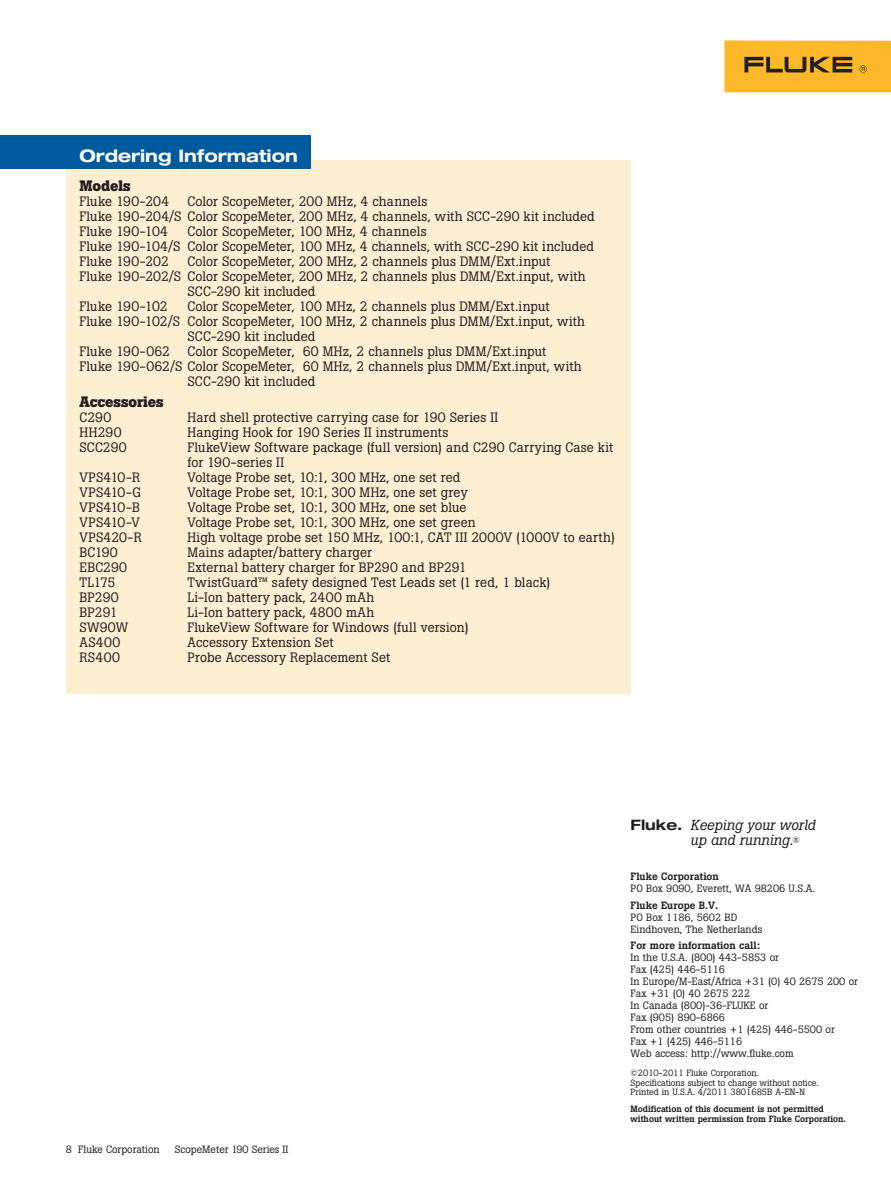
<style>
.page{position:relative;width:891px;height:1188px;background:#fff}
.page>*{position:absolute;margin:0;border:0;box-sizing:border-box;transform-origin:0 0}
.t1{font:700 expanded 17.25px "Helvetica Neue";color:#fff}
.t2{font:700 15px "Boton Pro";letter-spacing:-.005em;color:#231f20}
.t3{font:italic 14.4px/14.4px "Boton Pro";color:#231f20}
.t4{font:13.5px/15px "Boton Pro";letter-spacing:.01em;color:#231f20}
.t5{font:10.5px/12px "Boton Pro";color:#231f20}
.t6{font:500 10.5px "Boton Pro";color:#231f20}
.t7{font:9px/9.8px "Boton Pro";color:#231f20}
.t8{font:500 9px/9.8px "Boton Pro";letter-spacing:-.005em;color:#231f20}
.s1{font-family:"Helvetica Neue";font-weight:700;font-style:normal;font-stretch:expanded}
.s2{font-style:normal;font-size:9px}
</style>
<div class="page">
<div style="left:724px;top:40px;width:167px;height:52px;background:#fcb828"></div>
<svg style="left:744px;top:57px;width:108px;height:15px"></svg>
<svg style="left:860px;top:65px;width:7px;height:8px"></svg>
<div style="left:66px;top:160px;width:565px;height:533px;background:#feefd2"></div>
<div style="left:0;top:135px;width:310px;height:34px;background:#015a9d"></div>
<p class="t1" style="left:80px;top:145px;width:220px">Ordering Information</p>
<p class="t2" style="left:80px;top:176px;width:53px">Models</p>
<p class="t4" style="left:80px;top:194px;width:91px">Fluke 190-204</p>
<p class="t4" style="left:80px;top:194px;width:517px;text-indent:108px">Color ScopeMeter, 200 MHz, 4 channels<br>Fluke 190-204/S Color ScopeMeter, 200 MHz, 4 channels, with SCC-290 kit included<br>Fluke 190-104</p>
<p class="t4" style="left:80px;top:224px;width:516px;text-indent:108px">Color ScopeMeter, 100 MHz, 4 channels<br>Fluke 190-104/S Color ScopeMeter, 100 MHz, 4 channels, with SCC-290 kit included<br>Fluke 190-202</p>
<p class="t4" style="left:188px;top:254px;width:364px">Color ScopeMeter, 200 MHz, 2 channels plus DMM/Ext.input</p>
<p class="t4" style="left:80px;top:269px;width:508px">Fluke 190-202/S Color ScopeMeter, 200 MHz, 2 channels plus DMM/Ext.input, with</p>
<p class="t4" style="left:188px;top:284px;width:130px">SCC-290 kit included</p>
<p class="t4" style="left:80px;top:299px;width:90px">Fluke 190-102</p>
<p class="t4" style="left:188px;top:299px;width:364px">Color ScopeMeter, 100 MHz, 2 channels plus DMM/Ext.input</p>
<p class="t4" style="left:80px;top:314px;width:507px">Fluke 190-102/S Color ScopeMeter, 100 MHz, 2 channels plus DMM/Ext.input, with</p>
<p class="t4" style="left:188px;top:329px;width:130px">SCC-290 kit included</p>
<p class="t4" style="left:80px;top:344px;width:92px">Fluke 190-062</p>
<p class="t4" style="left:188px;top:344px;width:360px">Color ScopeMeter, 60 MHz, 2 channels plus DMM/Ext.input</p>
<p class="t4" style="left:80px;top:359px;width:504px">Fluke 190-062/S Color ScopeMeter, 60 MHz, 2 channels plus DMM/Ext.input, with</p>
<p class="t4" style="left:188px;top:374px;width:130px">SCC-290 kit included</p>
<p class="t2" style="left:80px;top:393px;width:86px">Accessories</p>
<p class="t4" style="left:80px;top:410px;width:33px">C290</p>
<p class="t4" style="left:188px;top:410px;width:312px">Hard shell protective carrying case for 190 Series II</p>
<p class="t4" style="left:80px;top:425px;width:44px">HH290</p>
<p class="t4" style="left:188px;top:425px;width:262px">Hanging Hook for 190 Series II instruments</p>
<p class="t4" style="left:80px;top:440px;width:49px">SCC290</p>
<p class="t4" style="left:188px;top:440px;width:427px">FlukeView Software package (full version) and C290 Carrying Case kit for 190-series II</p>
<p class="t4" style="left:80px;top:470px;width:62px">VPS410-R</p>
<p class="t4" style="left:188px;top:470px;width:275px">Voltage Probe set, 10:1, 300 MHz, one set red</p>
<p class="t4" style="left:80px;top:485px;width:63px">VPS410-G</p>
<p class="t4" style="left:188px;top:485px;width:282px">Voltage Probe set, 10:1, 300 MHz, one set grey</p>
<p class="t4" style="left:80px;top:500px;width:62px">VPS410-B</p>
<p class="t4" style="left:188px;top:500px;width:280px">Voltage Probe set, 10:1, 300 MHz, one set blue</p>
<p class="t4" style="left:80px;top:515px;width:62px">VPS410-V</p>
<p class="t4" style="left:188px;top:515px;width:290px">Voltage Probe set, 10:1, 300 MHz, one set green</p>
<p class="t4" style="left:80px;top:530px;width:64px">VPS420-R</p>
<p class="t4" style="left:188px;top:530px;width:429px">High voltage probe set 150 MHz, 100:1, CAT III 2000V (1000V to earth)</p>
<p class="t4" style="left:80px;top:545px;width:40px">BC190</p>
<p class="t4" style="left:188px;top:545px;width:186px">Mains adapter/battery charger</p>
<p class="t4" style="left:80px;top:560px;width:49px">EBC290</p>
<p class="t4" style="left:188px;top:560px;width:281px">External battery charger for BP290 and BP291</p>
<p class="t4" style="left:80px;top:575px;width:37px">TL175</p>
<p class="t4" style="left:188px;top:575px;width:364px">TwistGuard™ safety designed Test Leads set (1 red, 1 black)</p>
<p class="t4" style="left:80px;top:590px;width:41px">BP290</p>
<p class="t4" style="left:188px;top:590px;width:188px">Li-Ion battery pack, 2400 mAh</p>
<p class="t4" style="left:80px;top:605px;width:40px">BP291</p>
<p class="t4" style="left:188px;top:605px;width:189px">Li-Ion battery pack, 4800 mAh</p>
<p class="t4" style="left:80px;top:620px;width:50px">SW90W</p>
<p class="t4" style="left:188px;top:620px;width:283px">FlukeView Software for Windows (full version)</p>
<p class="t4" style="left:80px;top:635px;width:42px">AS400</p>
<p class="t4" style="left:188px;top:635px;width:148px">Accessory Extension Set</p>
<p class="t4" style="left:80px;top:650px;width:42px">RS400</p>
<p class="t4" style="left:188px;top:650px;width:204px">Probe Accessory Replacement Set</p>
<p class="t5" style="left:66px;top:1143px;width:95px">8 Fluke Corporation</p>
<p class="t5" style="left:175px;top:1143px;width:115px">ScopeMeter 190 Series II</p>
<p class="t3" style="left:691px;top:818px;width:127px;text-indent:-60px"><span class="s1">Fluke.</span> Keeping your world up and running.<span class="s2">®</span></p>
<p class="t6" style="left:631px;top:870px;width:90px">Fluke Corporation</p>
<p class="t5" style="left:631px;top:882px;width:186px">PO Box 9090, Everett, WA 98206 U.S.A.</p>
<p class="t6" style="left:631px;top:898px;width:89px">Fluke Europe B.V.</p>
<p class="t5" style="left:631px;top:911px;width:133px">PO Box 1186, 5602 BD<br>Eindhoven, The Netherlands</p>
<p class="t6" style="left:631px;top:939px;width:131px">For more information call:</p>
<p class="t5" style="left:631px;top:951px;width:229px">In the U.S.A. (800) 443-5853 or<br>Fax (425) 446-5116<br>In Europe/M-East/Africa +31 (0) 40 2675 200 or<br>Fax +31 (0) 40 2675 222<br>In Canada (800)-36-FLUKE or<br>Fax (905) 890-6866<br>From other countries +1 (425) 446-5500 or<br>Fax +1 (425) 446-5116<br>Web access: http://www.fluke.com</p>
<p class="t7" style="left:631px;top:1068px;width:190px">©2010-2011 Fluke Corporation.<br>Specifications subject to change without notice.<br>Printed in U.S.A. 4/2011 3801685B A-EN-N</p>
<p class="t8" style="left:631px;top:1104px;width:217px">Modification of this document is not permitted without written permission from Fluke Corporation.</p>
</div>
